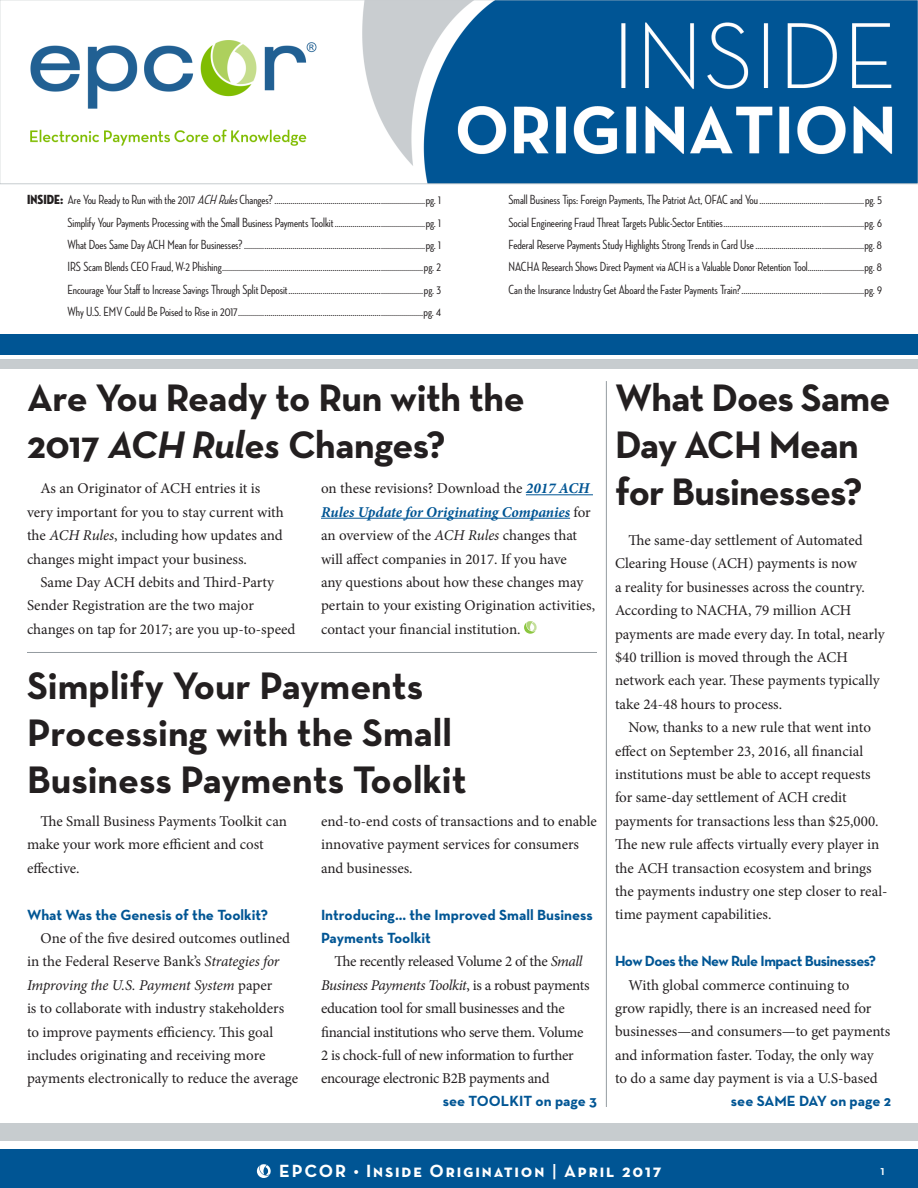
<style>
.page{position:relative;width:918px;height:1188px;background:#fff}
.page>*{position:absolute;margin:0;border:0;box-sizing:border-box;transform-origin:0 0}
.Headline{font:700 39px/46.8px "Neutraface Text";letter-spacing:-.01em;color:#231f20}
.t1{font:700 18px "Neutraface Text";letter-spacing:.1em;color:#fff}
.body_copy{font:15px/23.4px "Minion Pro";letter-spacing:-.005em;color:#231f20}
.sub_head{font:700 15px/23.4px "Neutraface Text";color:#005594}
.see_page_X{font:700 15px "Neutraface Text";color:#005594}
.sub_head-2{font:700 15px "Neutraface Text";letter-spacing:-.03em;color:#005594}
.t2{font:500 13.5px "Neutraface Condensed";color:#231f20}
.t3{font:600 13.5px "Neutraface Text";color:#fff}
.s1{font-family:"Neutraface Condensed Titling";font-weight:400}
.s2{font-style:italic}
.s3{font-weight:700;font-style:italic;color:#005594}
.s4{font-weight:600}
</style>
<div class="page">
<div style="left:0;top:1149px;width:918px;height:39px;background:#005594"></div>
<div style="left:0;top:1123px;width:918px;height:18px;background:#c7cccf"></div>
<svg style="left:257px;top:1164px;width:14px;height:14px"></svg>
<svg style="left:0;top:0;width:918px;height:184px"></svg>
<div style="left:0;top:334px;width:918px;height:21px;background:#005594"></div>
<div style="left:0;top:360px;width:918px;height:9px;background:#c7cccf"></div>
<hr style="left:526px;top:494px;width:67px;height:1px;background:#005594">
<hr style="left:321px;top:518px;width:249px;height:1px;background:#005594">
<svg style="left:524px;top:621px;width:13px;height:13px"></svg>
<hr style="left:27px;top:652px;width:570px;height:1px;background:#959ca1">
<hr style="left:606px;top:381px;width:1px;height:726px;background:#959ca1">
<p class="t2" style="left:27px;top:192px;width:416px"><span class="s1">INSIDE:</span> Are You Ready to Run with the 2017 <span class="s2">ACHRules</span>Changes?...........................................................................pg. 1</p>
<p class="t2" style="left:68px;top:215px;width:375px">Simplify Your Payments Processing with the Small Business Payments Toolkit.............................................pg. 1</p>
<p class="t2" style="left:68px;top:237px;width:375px">What Does Same Day ACH Mean for Businesses?..........................................................................................pg. 1</p>
<p class="t2" style="left:68px;top:259px;width:375px">IRS Scam Blends CEO Fraud, W-2 Phishing....................................................................................................pg. 2</p>
<p class="t2" style="left:68px;top:282px;width:375px">Encourage Your Staff to Increase Savings Through Split Deposit...................................................................pg. 3</p>
<p class="t2" style="left:68px;top:304px;width:375px">Why U.S. EMV Could Be Poised to Rise in 2017............................................................................................pg. 4</p>
<p class="t2" style="left:508px;top:192px;width:375px">Small Business Tips: Foreign Payments, The Patriot Act, OFAC and You....................................................pg. 5</p>
<p class="t2" style="left:508px;top:215px;width:375px">Social Engineering Fraud Threat Targets Public-Sector Entities......................................................................pg. 6</p>
<p class="t2" style="left:508px;top:237px;width:375px">Federal Reserve Payments Study Highlights Strong Trends in Card Use......................................................pg. 8</p>
<p class="t2" style="left:508px;top:259px;width:375px">NACHA Research Shows Direct Payment via ACH is a Valuable Donor Retention Tool............................pg. 8</p>
<p class="t2" style="left:508px;top:282px;width:375px">Can the Insurance Industry Get Aboard the Faster Payments Train?.............................................................pg. 9</p>
<p class="Headline" style="left:27px;top:374px;width:499px">Are You Ready to Run with the<br>2017 <span class="s2">ACH Rules</span> Changes?</p>
<p class="body_copy" style="left:27px;top:477px;width:258px;text-indent:14px">As an Originator of ACH entries it is very important for you to stay current with the <span class="s2">ACH Rules</span>, including how updates and changes might impact your business.</p>
<p class="body_copy" style="left:27px;top:570px;width:270px;text-indent:14px">Same Day ACH debits and Third-Party<br>Sender Registration are the two major changes on tap for 2017; are you up-to-speed</p>
<p class="body_copy" style="left:321px;top:477px;width:276px">on these revisions? Download the <span class="s3">2017 ACH Rules Update for Originating Companies</span> for an overview of the <span class="s2">ACH Rules</span> changes that will affect companies in 2017. If you have<br>any questions about how these changes may pertain to your existing Origination activities, contact your financial institution.</p>
<p class="Headline" style="left:27px;top:662px;width:441px">Simplify Your Payments<br>Processing with the Small<br>Business Payments Toolkit</p>
<p class="body_copy" style="left:27px;top:810px;width:262px;text-indent:14px">The Small Business Payments Toolkit can make your work more efficient and cost effective.</p>
<p class="sub_head" style="left:27px;top:903px;width:243px">What Was the Genesis of the Toolkit?</p>
<p class="body_copy" style="left:27px;top:927px;width:273px;text-indent:14px">One of the five desired outcomes outlined in the Federal Reserve Bank’s <span class="s2">Strategies for Improving the U.S. Payment System</span> paper<br>is to collaborate with industry stakeholders to improve payments efficiency. This goal includes originating and receiving more payments electronically to reduce the average</p>
<p class="body_copy" style="left:321px;top:810px;width:277px">end-to-end costs of transactions and to enable innovative payment services for consumers and businesses.</p>
<p class="sub_head" style="left:321px;top:903px;width:273px">Introducing... the Improved Small Business<br>Payments Toolkit</p>
<p class="body_copy" style="left:321px;top:950px;width:270px;text-indent:14px">The recently released Volume 2 of the <span class="s2">Small Business Payments Toolkit</span>, is a robust payments education tool for small businesses and the financial institutions who serve them. Volume 2 is chock-full of new information to further encourage electronic B2B payments and</p>
<p class="see_page_X" style="left:443px;top:1091px;width:156px">see TOOLKIT on page 3</p>
<p class="Headline" style="left:615px;top:374px;width:277px">What Does Same<br>Day ACH Mean for Businesses?</p>
<p class="body_copy" style="left:615px;top:528px;width:271px;text-indent:14px">The same-day settlement of Automated Clearing House (ACH) payments is now<br>a reality for businesses across the country.<br>According to NACHA, 79 million ACH payments are made every day. In total, nearly $40 trillion is moved through the ACH network each year. These payments typically take 24-48 hours to process.</p>
<p class="body_copy" style="left:615px;top:716px;width:274px;text-indent:14px">Now, thanks to a new rule that went into effect on September 23, 2016, all financial institutions must be able to accept requests for same-day settlement of ACH credit payments for transactions less than $25,000.<br>The new rule affects virtually every player in the ACH transaction ecosystem and brings the payments industry one step closer to real&shy;time payment capabilities.</p>
<p class="sub_head-2" style="left:615px;top:951px;width:263px">How Does the New Rule Impact Businesses?</p>
<p class="body_copy" style="left:615px;top:973px;width:277px;text-indent:14px">With global commerce continuing to<br>grow rapidly, there is an increased need for businesses—and consumers—to get payments and information faster. Today, the only way<br>to do a same day payment is via a U.S-based</p>
<p class="see_page_X" style="left:731px;top:1091px;width:162px">see SAME DAY on page 2</p>
<p class="t1" style="left:279px;top:1159px;width:384px">EPCOR • Inside Origination <span class="s4">|</span> April 2017</p>
<p class="t3" style="left:881px;top:1161px;width:6px">1</p>
</div>
